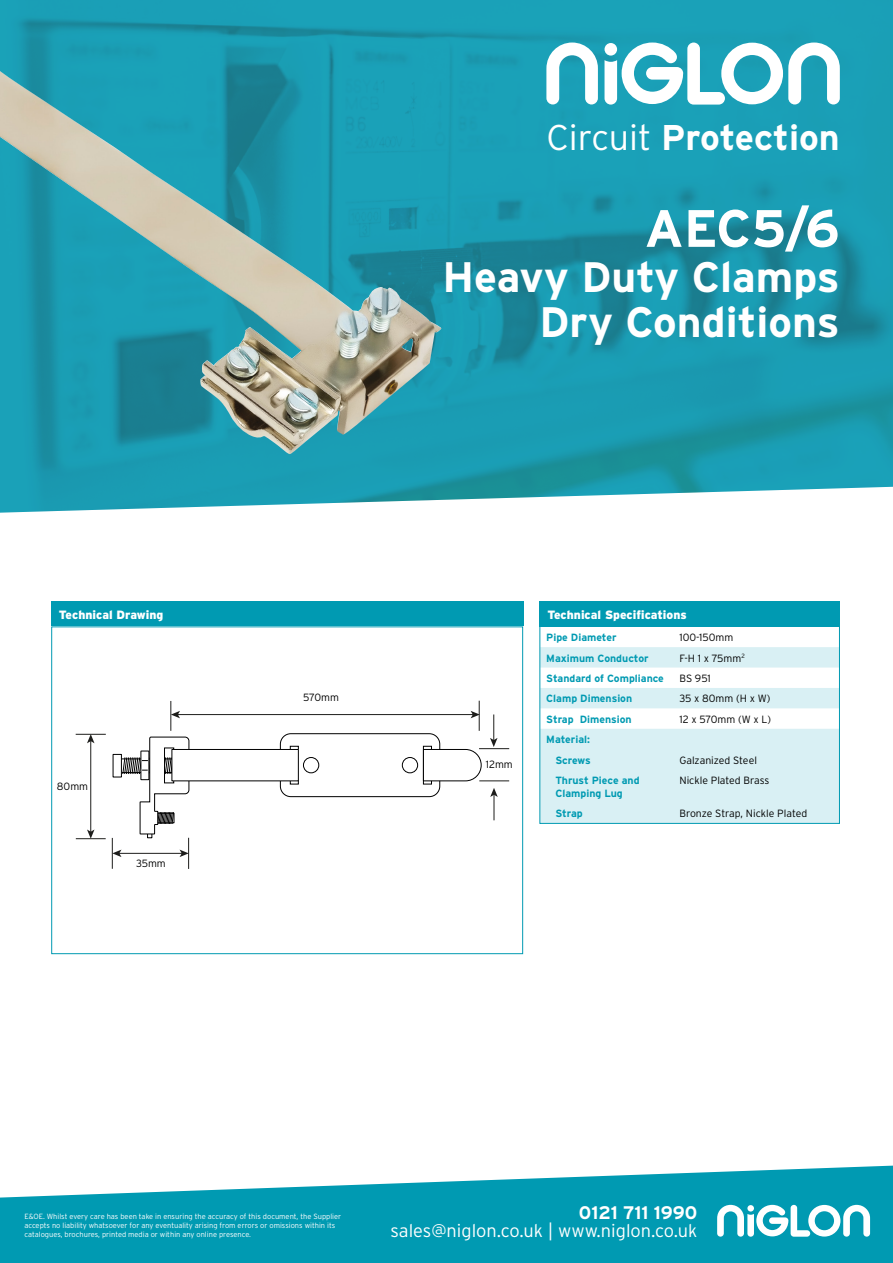
<style>
.page{position:relative;width:893px;height:1263px;background:#fff}
.page>*{position:absolute;margin:0;border:0;box-sizing:border-box;transform-origin:0 0}
.t1{font:700 52.5px "Interstate";color:#fff}
.t2{font:700 42.6px/45px "Interstate";color:#fff;text-align:right}
.t3{font:700 35.7px "Interstate";color:#fff}
.t4{font:300 18.15px "Interstate";color:#fff}
.t5{font:700 18.15px "Interstate";color:#fff}
.t6{font:900 12px "Interstate";color:#fff}
.t7{font:300 10.5px "Interstate";color:#000}
.t8{font:700 10.5px/20.4px "Interstate";color:#009ab2;text-align:right}
.t9{font:300 7.5px/9px "Interstate";color:#fff}
.s1{font-weight:300}
</style>
<div class="page">
<svg style="left:0;top:1165px;width:893px;height:98px;fill:#009ab2"></svg>
<svg style="left:717px;top:1205px;width:153px;height:32px"></svg>
<img style="left:0;top:0;width:893px;height:513px">
<svg style="left:546px;top:43px;width:52px;height:61px"></svg>
<svg style="left:604px;top:43px;width:236px;height:62px"></svg>
<div style="left:51px;top:602px;width:472px;height:24px;background:#009ab2"></div>
<svg style="left:51px;top:626px;width:472px;height:328px"></svg>
<svg style="left:539px;top:627px;width:301px;height:197px"></svg>
<div style="left:539px;top:602px;width:301px;height:25px;background:#009ab2"></div>
<img style="left:0;top:71px;width:441px;height:384px">
<h3 class="t6" style="left:59px;top:607px;width:106px">Technical Drawing</h3>
<h3 class="t7" style="left:57px;top:780px;width:33px">80mm</h3>
<h3 class="t7" style="left:136px;top:857px;width:31px">35mm</h3>
<h3 class="t7" style="left:303px;top:691px;width:38px">570mm</h3>
<h3 class="t3" style="left:546px;top:116px;width:295px"><span class="s1">Circuit</span> Protection</h3>
<h1 class="t1" style="left:644px;top:196px;width:197px">AEC5/6</h1>
<h2 class="t2" style="left:442px;top:254px;width:399px">Heavy Duty Clamps<br>Dry Conditions</h2>
<h3 class="t7" style="left:486px;top:758px;width:29px">12mm</h3>
<h3 class="t6" style="left:547px;top:608px;width:141px">Technical Specifications</h3>
<h3 class="t8" style="left:546px;top:627px;width:72px">Pipe Diameter</h3>
<h3 class="t7" style="left:679px;top:631px;width:56px">100-150mm</h3>
<h3 class="t8" style="left:546px;top:647px;width:104px">Maximum Conductor</h3>
<h3 class="t7" style="left:679px;top:651px;width:67px">F-H 1 x 75mm<sup>2</sup></h3>
<h3 class="t8" style="left:546px;top:668px;width:119px">Standard of Compliance</h3>
<h3 class="t7" style="left:679px;top:672px;width:33px">BS 951</h3>
<h3 class="t8" style="left:546px;top:688px;width:88px">Clamp Dimension</h3>
<h3 class="t7" style="left:679px;top:692px;width:92px">35 x 80mm (H x W)</h3>
<h3 class="t8" style="left:546px;top:709px;width:87px">Strap Dimension</h3>
<h3 class="t7" style="left:679px;top:713px;width:93px">12 x 570mm (W x L)</h3>
<h3 class="t8" style="left:546px;top:729px;width:46px">Material:<br>Screws</h3>
<h3 class="t7" style="left:679px;top:753px;width:79px">Galzanized Steel</h3>
<h3 class="t8" style="left:555px;top:774px;width:86px;line-height:12.6px;text-align:left">Thrust Piece and<br>Clamping Lug</h3>
<h3 class="t7" style="left:679px;top:774px;width:91px">Nickle Plated Brass</h3>
<h3 class="t8" style="left:555px;top:803px;width:29px">Strap</h3>
<h3 class="t7" style="left:679px;top:807px;width:129px">Bronze Strap, Nickle Plated</h3>
<p class="t9" style="left:24px;top:1211px;width:318px">E&amp;OE. Whilst every care has been take in ensuring the accuracy of this document, the Supplier accepts no liability whatsoever for any eventuality arising from errors or omissions within its catalogues, brochures, printed media or within any online presence.</p>
<h3 class="t5" style="left:579px;top:1202px;width:120px">0121 711 1990</h3>
<h3 class="t4" style="left:390px;top:1219px;width:308px">sales@niglon.co.uk | www.niglon.co.uk</h3>
</div>
